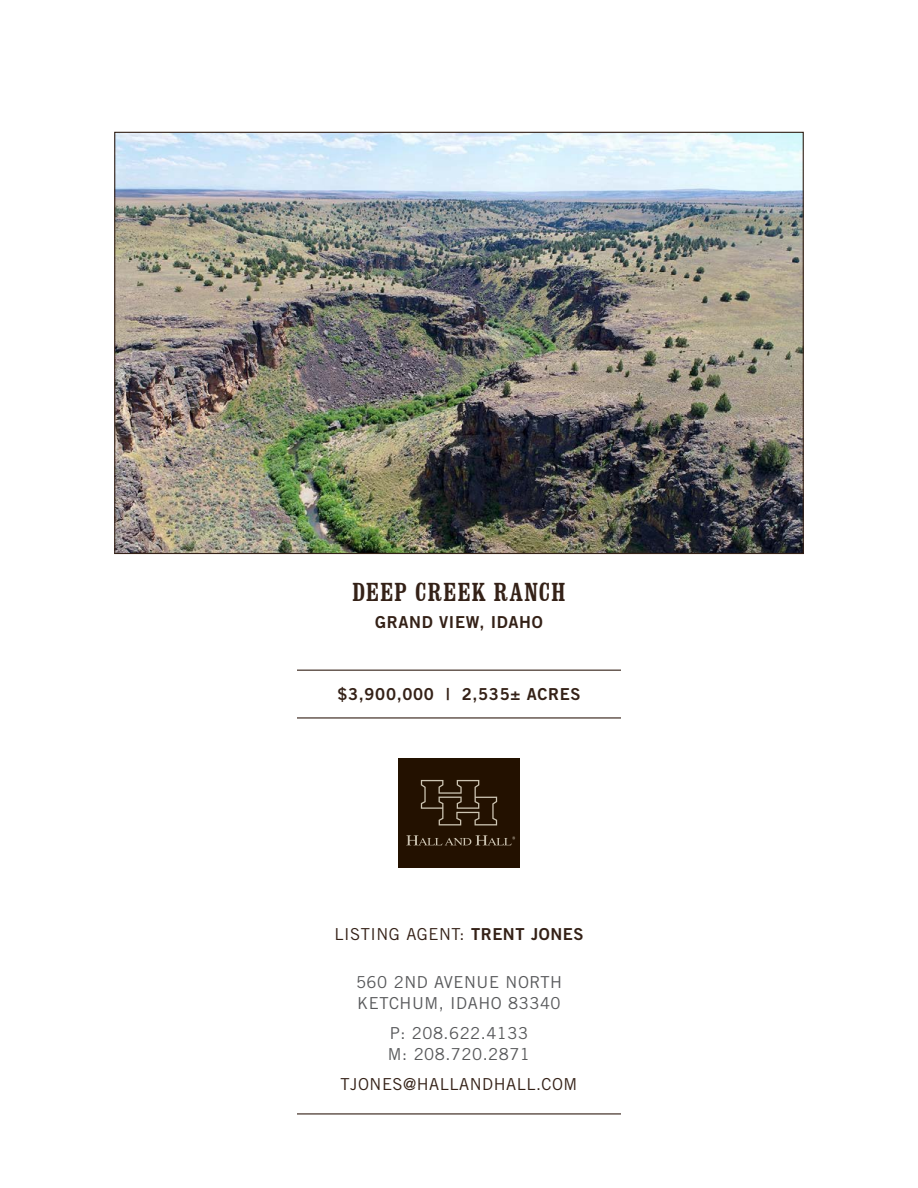
<style>
.page{position:relative;width:918px;height:1188px;background:#fff}
.page>*{position:absolute;margin:0;border:0;box-sizing:border-box;transform-origin:0 0}
.t1{font:condensed 27px "Clarendon BT";letter-spacing:.035em;color:#342117}
.t2{font:16.5px/21px "Trade Gothic LT Std";letter-spacing:.03em;color:#58595b}
.t3{font:16.5px "Trade Gothic LT Std";letter-spacing:.03em;color:#342117}
.t4{font:16.5px "Trade Gothic LT Std Bd 2";letter-spacing:.04em;color:#342117}
.s1{font-family:"Trade Gothic LT Std Bd 2"}
</style>
<div class="page">
<hr style="left:297px;top:717px;width:324px;height:2px;background:#342117">
<hr style="left:297px;top:670px;width:324px;height:1px;background:#342117">
<div style="left:398px;top:758px;width:122px;height:109px;background:#231100"></div>
<svg style="left:421px;top:780px;width:76px;height:45px"></svg>
<svg style="left:406px;top:835px;width:109px;height:11px"></svg>
<hr style="left:297px;top:1113px;width:324px;height:1px;background:#342117">
<img style="left:116px;top:134px;width:686px;height:418px">
<h1 class="t1" style="left:352px;top:575px;width:215px">DEEP CREEK RANCH</h1>
<p class="t4" style="left:375px;top:612px;width:169px">GRAND VIEW, IDAHO</p>
<p class="t4" style="left:337px;top:684px;width:245px">$3,900,000 | 2,535± ACRES</p>
<p class="t3" style="left:335px;top:925px;width:250px">LISTING AGENT: <span class="s1">TRENT JONES</span></p>
<p class="t2" style="left:356px;top:972px;width:207px">560 2ND AVENUE NORTH<br>KETCHUM, IDAHO 83340</p>
<p class="t2" style="left:388px;top:1023px;width:144px">P: 208.622.4133<br>M: 208.720.2871</p>
<p class="t3" style="left:341px;top:1074px;width:238px">TJONES@HALLANDHALL.COM</p>
</div>
